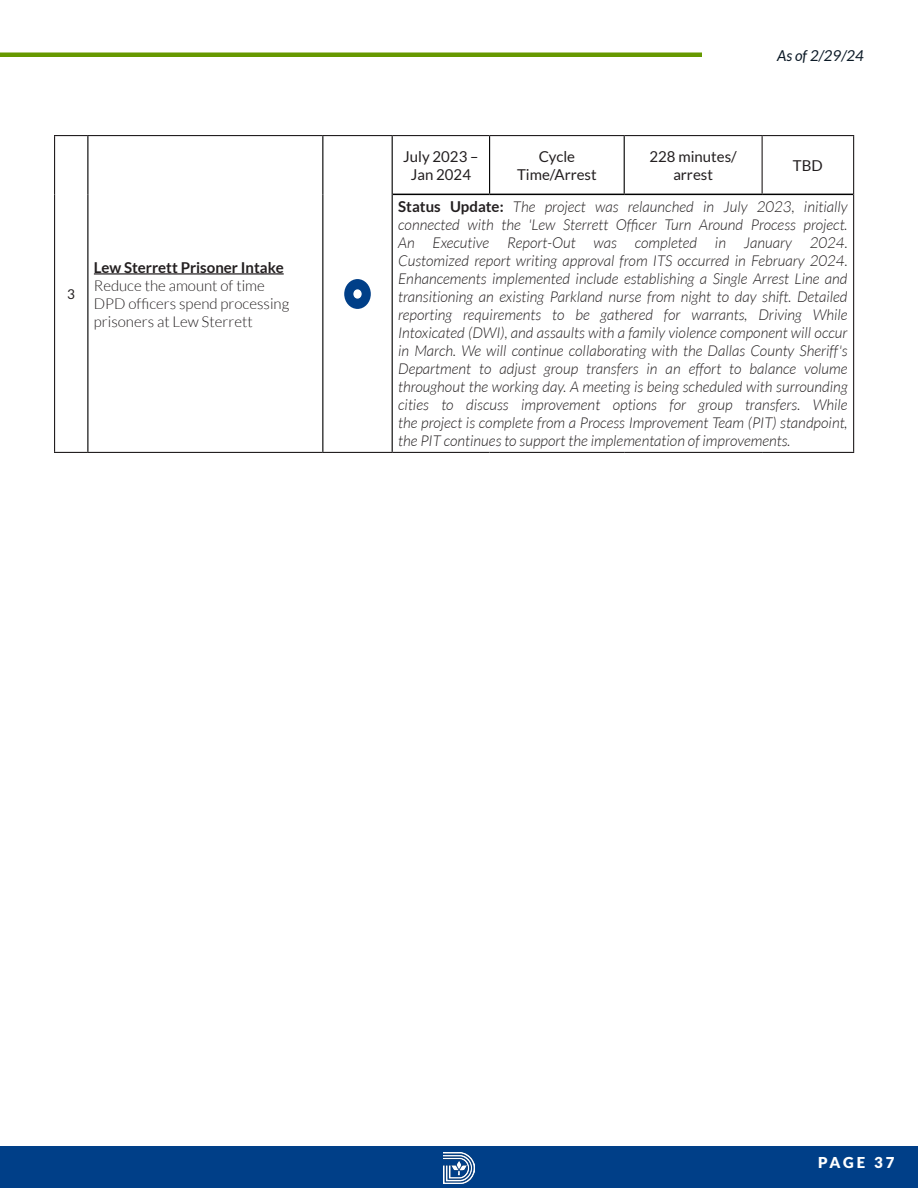
<style>
.page{position:relative;width:918px;height:1188px;background:#fff}
.page>*{position:absolute;margin:0;border:0;box-sizing:border-box;transform-origin:0 0}
.t1{font:italic 300 15px/18px "Lato";color:#231f20;text-align:justify}
.t2{font:300 15px/18px "Lato";color:#231f20}
.t3{font:15px/18px "Lato";color:#231f20;text-align:center}
.t4{font:700 15px "Lato";color:#231f20}
.t5{font:italic 15px "Lato";color:#0b1926}
.t6{font:900 15px "Lato";letter-spacing:.185em;color:#fff}
.t7{font:13.5px "Lato";color:#231f20}
.s1{font-weight:700;font-style:normal}
</style>
<div class="page">
<div style="left:0;top:1146px;width:918px;height:42px;background:#003f88"></div>
<div style="left:0;top:52px;width:702px;height:5px;background:#690"></div>
<img style="left:444px;top:1152px;width:30px;height:31px">
<hr style="left:490px;top:194px;width:134px;height:1px;background:#000">
<hr style="left:624px;top:194px;width:138px;height:1px;background:#000">
<hr style="left:762px;top:194px;width:91px;height:1px;background:#000">
<hr style="left:393px;top:194px;width:97px;height:1px;background:#000">
<hr style="left:54px;top:135px;width:34px;height:1px;background:#231f20">
<hr style="left:54px;top:136px;width:1px;height:58px;background:#231f20">
<hr style="left:88px;top:135px;width:235px;height:1px;background:#231f20">
<hr style="left:323px;top:135px;width:69px;height:1px;background:#231f20">
<hr style="left:54px;top:194px;width:1px;height:258px;background:#231f20">
<hr style="left:87px;top:136px;width:1px;height:58px;background:#000">
<hr style="left:322px;top:136px;width:1px;height:58px;background:#000">
<hr style="left:87px;top:194px;width:1px;height:258px;background:#000">
<hr style="left:322px;top:194px;width:1px;height:258px;background:#000">
<hr style="left:392px;top:135px;width:98px;height:1px;background:#231f20">
<hr style="left:490px;top:135px;width:134px;height:1px;background:#231f20">
<hr style="left:624px;top:135px;width:138px;height:1px;background:#231f20">
<hr style="left:762px;top:135px;width:92px;height:1px;background:#231f20">
<hr style="left:762px;top:136px;width:1px;height:58px;background:#231f20">
<hr style="left:853px;top:136px;width:1px;height:58px;background:#231f20">
<hr style="left:853px;top:194px;width:1px;height:258px;background:#231f20">
<hr style="left:392px;top:136px;width:1px;height:58px;background:#000">
<hr style="left:489px;top:136px;width:1px;height:58px;background:#000">
<hr style="left:624px;top:136px;width:1px;height:58px;background:#000">
<hr style="left:392px;top:194px;width:1px;height:258px;background:#000">
<hr style="left:54px;top:452px;width:34px;height:1px;background:#231f20">
<hr style="left:88px;top:452px;width:235px;height:1px;background:#231f20">
<hr style="left:323px;top:452px;width:69px;height:1px;background:#231f20">
<hr style="left:392px;top:452px;width:98px;height:1px;background:#231f20">
<hr style="left:490px;top:452px;width:134px;height:1px;background:#231f20">
<hr style="left:624px;top:452px;width:138px;height:1px;background:#231f20">
<hr style="left:762px;top:452px;width:92px;height:1px;background:#231f20">
<hr style="left:94px;top:273px;width:190px;height:2px;background:#231f20">
<div style="left:344px;top:279px;width:27px;height:30px;background:#003f88;border-radius:50%"></div>
<svg style="left:353px;top:289px;width:9px;height:10px"></svg>
<p class="t7" style="left:67px;top:287px;width:9px">3</p>
<p class="t4" style="left:94px;top:259px;width:191px">Lew Sterrett Prisoner Intake</p>
<p class="t2" style="left:94px;top:277px;width:197px">Reduce the amount of time<br>DPD officers spend processing prisoners at Lew Sterrett</p>
<p class="t5" style="left:777px;top:47px;width:88px">As of 2/29/24</p>
<p class="t3" style="left:403px;top:147px;width:77px">July 2023 –<br>Jan 2024</p>
<p class="t3" style="left:539px;top:147px;width:38px">Cycle</p>
<p class="t3" style="left:649px;top:147px;width:89px">228 minutes/</p>
<p class="t3" style="left:673px;top:165px;width:41px">arrest</p>
<p class="t3" style="left:793px;top:156px;width:31px">TBD</p>
<p class="t1" style="left:398px;top:199px;width:451px"><span class="s1">Status Update:</span> The project was relaunched in July 2023, initially connected with the 'Lew Sterrett Officer Turn Around Process project.<br>An Executive Report-Out was completed in January 2024.<br>Customized report writing approval from ITS occurred in February 2024.<br>Enhancements implemented include establishing a Single Arrest Line and transitioning an existing Parkland nurse from night to day shift. Detailed reporting requirements to be gathered for warrants, Driving While Intoxicated (DWI), and assaults with a family violence component will occur in March. We will continue collaborating with the Dallas County Sheriff's Department to adjust group transfers in an effort to balance volume throughout the working day. A meeting is being scheduled with surrounding cities to discuss improvement options for group transfers. While the project is complete from a Process Improvement Team (PIT) standpoint, the PIT continues to support the implementation of improvements.</p>
<p class="t3" style="left:517px;top:165px;width:81px">Time/Arrest</p>
<p class="t6" style="left:818px;top:1154px;width:78px">PAGE 37</p>
</div>
